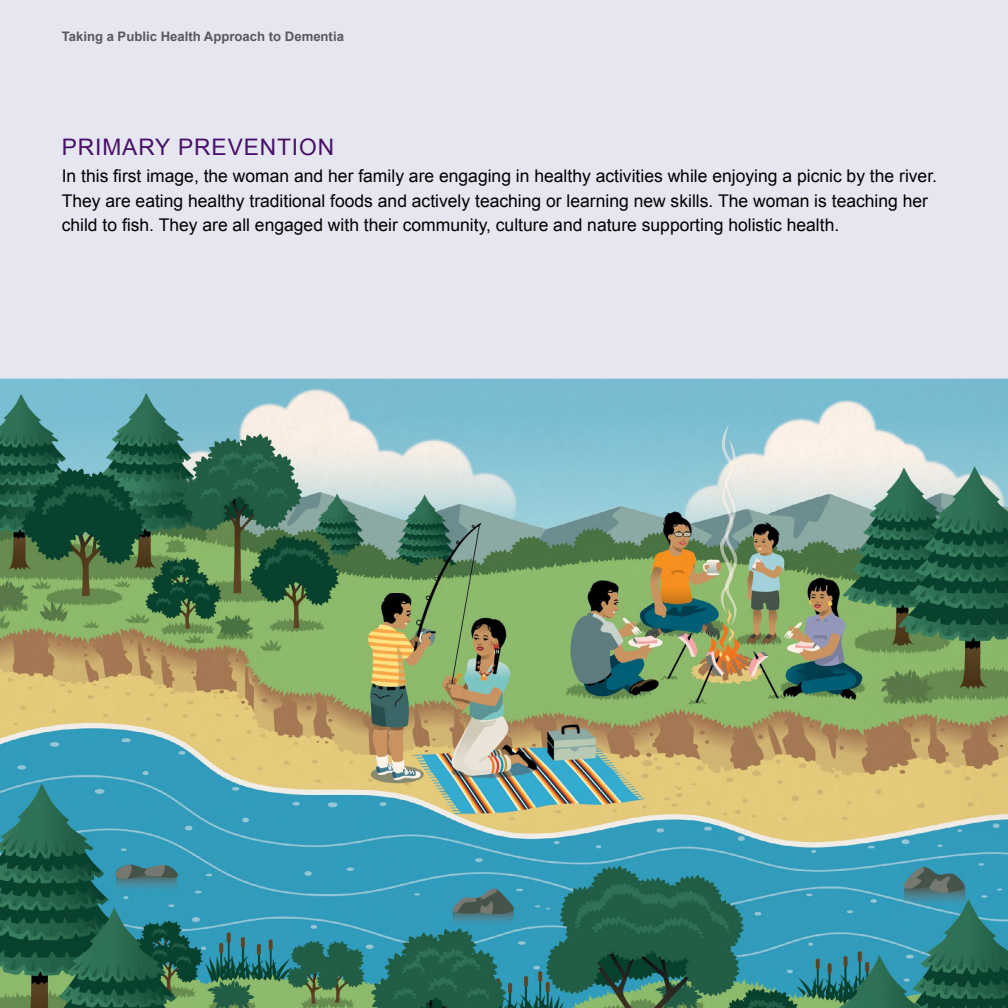
<style>
.page{position:relative;width:1008px;height:1008px;background:#fff}
.page>*{position:absolute;margin:0;border:0;box-sizing:border-box;transform-origin:0 0}
.purple_sidebar_headings{font:22.75px "Arial";letter-spacing:.04em;color:#470f68}
.body_copy{font:17.5px/24.5px "Arial";color:#000}
.t1{font:700 13.12px "Arial";color:#58595b}
</style>
<div class="page">
<div style="left:0;top:0;width:1008px;height:378px;background:#e5e6f0"></div>
<img style="left:0;top:378px;width:1008px;height:630px">
<p class="t1" style="left:62px;top:28px;width:284px">Taking a Public Health Approach to Dementia</p>
<p class="purple_sidebar_headings" style="left:62px;top:132px;width:274px">PRIMARY PREVENTION</p>
<p class="body_copy" style="left:62px;top:164px;width:877px">In this first image, the woman and her family are engaging in healthy activities while enjoying a picnic by the river.<br>They are eating healthy traditional foods and actively teaching or learning new skills. The woman is teaching her child to fish. They are all engaged with their community, culture and nature supporting holistic health.</p>
</div>
